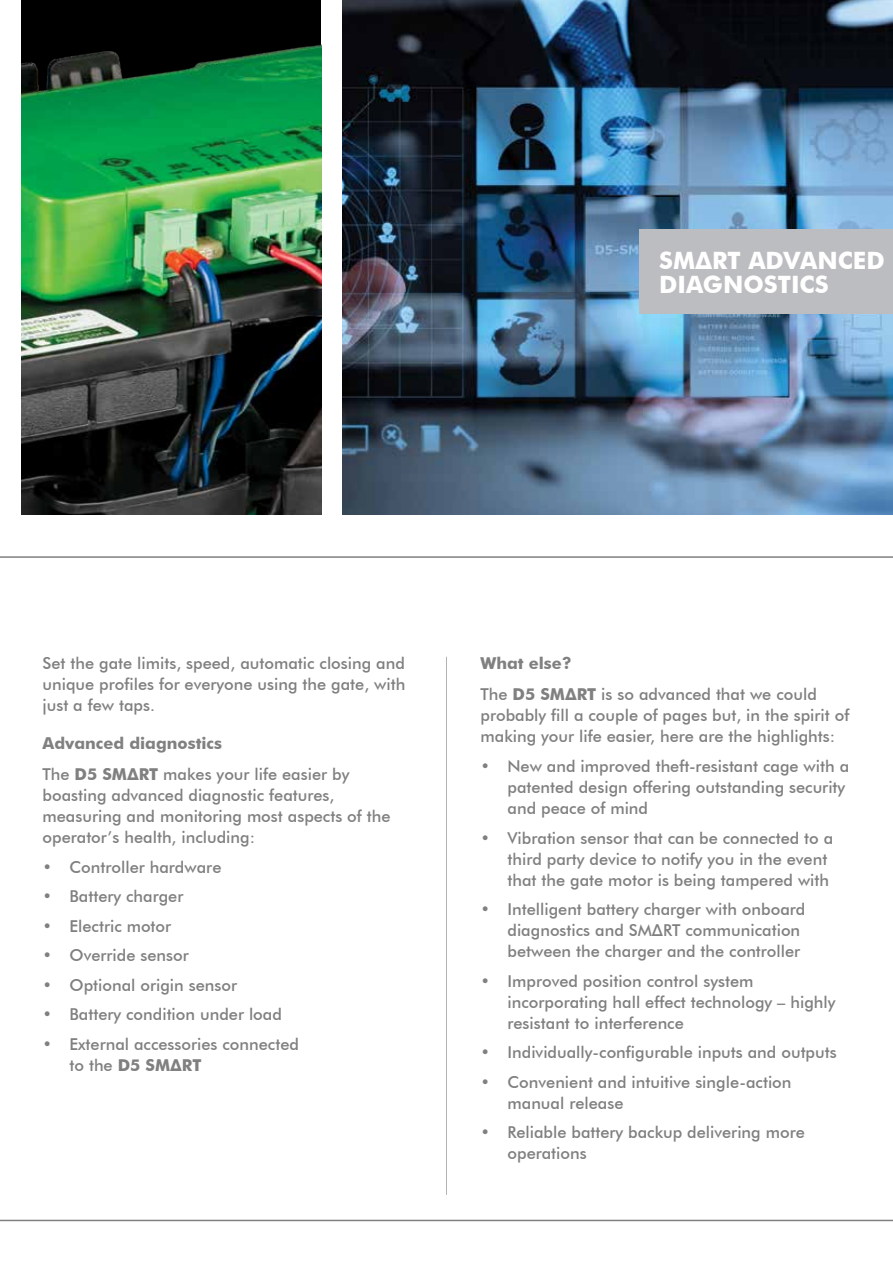
<style>
.page{position:relative;width:893px;height:1263px;background:#fff}
.page>*{position:absolute;margin:0;border:0;box-sizing:border-box;transform-origin:0 0}
.t1{font:700 23.85px/24px "Futura BT";color:#fff}
.t2{font:500 16.35px/21px "Futura BT";color:#808080}
.t3{font:700 16.35px/31.3px "Futura BT";color:#808080}
.s1{font-weight:500}
.s2{font-weight:700}
</style>
<div class="page">
<hr style="left:0;top:1220px;width:893px;height:1px;background:#808080">
<hr style="left:0;top:556px;width:893px;height:2px;background:#808080">
<hr style="left:446px;top:657px;width:1px;height:538px;background:#b3b3b3">
<img style="left:342px;top:0;width:551px;height:514px">
<div style="left:640px;top:230px;width:253px;height:84px;background:#bcbdc0"></div>
<img style="left:21px;top:0;width:300px;height:514px">
<h1 class="t1" style="left:659px;top:248px;width:227px">SMΔRT ADVANCED<br>DIAGNOSTICS</h1>
<p class="t2" style="left:43px;top:653px;width:364px;text-align:justify">Set the gate limits, speed, automatic closing and unique profiles for everyone using the gate, with just a few taps.</p>
<p class="t3" style="left:43px;top:727px;width:308px">Advanced diagnostics<br><span class="s1">The</span> D5 SMΔRT <span class="s1">makes your life easier by</span></p>
<p class="t2" style="left:43px;top:785px;width:350px">boasting advanced diagnostic features, measuring and monitoring most aspects of the operator s’ health, including:</p>
<p class="t2" style="left:70px;top:856px;width:153px">Controller hardware</p>
<p class="t2" style="left:43px;top:856px;width:11px">•</p>
<p class="t2" style="left:43px;top:886px;width:11px">•</p>
<p class="t2" style="left:70px;top:886px;width:115px">Battery charger</p>
<p class="t2" style="left:43px;top:915px;width:11px">•</p>
<p class="t2" style="left:70px;top:915px;width:103px">Electric motor</p>
<p class="t2" style="left:43px;top:945px;width:11px">•</p>
<p class="t2" style="left:70px;top:945px;width:121px">Override sensor</p>
<p class="t2" style="left:43px;top:974px;width:11px">•</p>
<p class="t2" style="left:70px;top:974px;width:169px">Optional origin sensor</p>
<p class="t2" style="left:43px;top:1004px;width:11px">•</p>
<p class="t2" style="left:70px;top:1004px;width:214px">Battery condition under load</p>
<p class="t2" style="left:43px;top:1033px;width:11px">•</p>
<p class="t2" style="left:70px;top:1033px;width:231px">External accessories connected</p>
<p class="t3" style="left:70px;top:1049px;width:134px"><span class="s1">to the</span> D5 SMΔRT</p>
<p class="t2" style="left:480px;top:647px;width:338px;line-height:31.3px"><span class="s2">What else?<br></span>The <span class="s2">D5 SMΔRT</span> is so advanced that we could</p>
<p class="t2" style="left:480px;top:705px;width:370px">probably fill a couple of pages but in, the spirit of making your life easier, here are the highlights:</p>
<p class="t2" style="left:507px;top:755px;width:343px">New and improved theft-resistant cage with a</p>
<p class="t2" style="left:480px;top:755px;width:11px">•</p>
<p class="t2" style="left:480px;top:827px;width:11px">•</p>
<p class="t2" style="left:480px;top:898px;width:11px">•</p>
<p class="t2" style="left:480px;top:970px;width:11px">•</p>
<p class="t2" style="left:480px;top:1041px;width:11px">•</p>
<p class="t2" style="left:480px;top:1071px;width:11px">•</p>
<p class="t2" style="left:480px;top:1121px;width:11px">•</p>
<p class="t2" style="left:507px;top:776px;width:339px">patented design offering outstanding security and peace of mind</p>
<p class="t2" style="left:507px;top:827px;width:327px">Vibration sensor that can be connected to a</p>
<p class="t2" style="left:507px;top:848px;width:323px">third party device to notify you in the event that the gate motor is being tampered with</p>
<p class="t2" style="left:507px;top:898px;width:299px">Intelligent battery charger with onboard</p>
<p class="t2" style="left:507px;top:919px;width:294px">diagnostics and SMΔRT communication between the charger and the controller</p>
<p class="t2" style="left:507px;top:970px;width:247px">Improved position control system</p>
<p class="t2" style="left:507px;top:991px;width:329px">incorporating hall effect technology – highly resistant to interference</p>
<p class="t2" style="left:507px;top:1041px;width:331px">Individually-configurable inputs and outputs</p>
<p class="t2" style="left:507px;top:1071px;width:286px">Convenient and intuitive single-action</p>
<p class="t2" style="left:507px;top:1088px;width:299px;line-height:29.5px">manual release<br>Reliable battery backup delivering more</p>
<p class="t2" style="left:507px;top:1143px;width:81px">operations</p>
</div>
